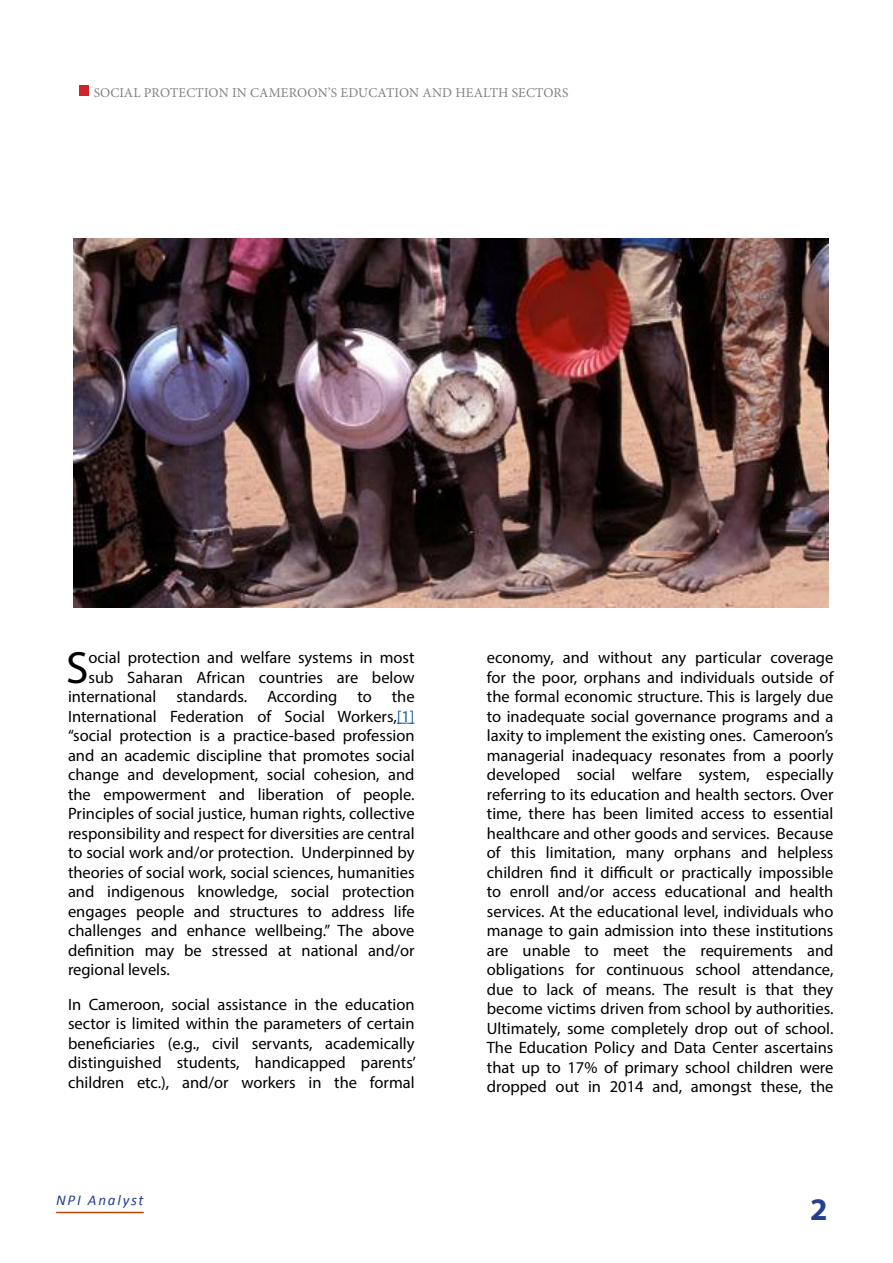
<style>
.page{position:relative;width:893px;height:1263px;background:#fff}
.page>*{position:absolute;margin:0;border:0;box-sizing:border-box;transform-origin:0 0}
.t1{font:45.45px "Myriad Pro";color:#000}
.t2{font:700 31.5px "Myriad Pro";color:#24408e}
.t3{font:16.5px/19.5px "Myriad Pro";color:#000;text-align:justify}
.t4{font:italic 15px "Calibri";letter-spacing:.12em;color:#24408e}
.t5{font:13.5px "Minion Pro";letter-spacing:.01em;color:#000}
.s1{color:#205d9e}
</style>
<div class="page">
<hr style="left:56px;top:1212px;width:88px;height:1px;background:#b94800">
<div style="left:79px;top:85px;width:10px;height:11px;background:#d12229"></div>
<svg style="left:397px;top:723px;width:18px;height:1px"></svg>
<img style="left:73px;top:238px;width:755px;height:369px">
<p class="t5" style="left:94px;top:84px;width:476px">SOCIAL PROTECTION IN CAMEROON’S EDUCATION AND HEALTH SECTORS</p>
<h1 class="t1" style="left:66px;top:639px;width:24px">S</h1>
<p class="t3" style="left:89px;top:647px;width:328px">ocial protection and welfare systems in most</p>
<p class="t3" style="left:89px;top:667px;width:328px">sub Saharan African countries are below</p>
<p class="t3" style="left:68px;top:686px;width:348px">international standards. According to the</p>
<p class="t3" style="left:68px;top:706px;width:348px">International Federation of Social Workers,<span class="s1">[1]</span></p>
<p class="t3" style="left:68px;top:725px;width:348px">“social protection is a practice-based profession</p>
<p class="t3" style="left:68px;top:745px;width:348px">and an academic discipline that promotes social</p>
<p class="t3" style="left:68px;top:764px;width:348px">change and development, social cohesion, and</p>
<p class="t3" style="left:68px;top:784px;width:348px">the empowerment and liberation of people.</p>
<p class="t3" style="left:68px;top:803px;width:348px">Principles of social justice, human rights, collective</p>
<p class="t3" style="left:68px;top:823px;width:348px">responsibility and respect for diversities are central</p>
<p class="t3" style="left:68px;top:842px;width:348px">to social work and/or protection. Underpinned by</p>
<p class="t3" style="left:68px;top:862px;width:348px">theories of social work, social sciences, humanities</p>
<p class="t3" style="left:68px;top:881px;width:348px">and indigenous knowledge, social protection</p>
<p class="t3" style="left:68px;top:901px;width:348px">engages people and structures to address life</p>
<p class="t3" style="left:68px;top:920px;width:348px">challenges and enhance wellbeing.” The above</p>
<p class="t3" style="left:68px;top:940px;width:348px">definition may be stressed at national and/or</p>
<p class="t3" style="left:68px;top:959px;width:103px">regional levels.</p>
<p class="t3" style="left:68px;top:994px;width:349px">In Cameroon, social assistance in the education sector is limited within the parameters of certain beneficiaries (e.g., civil servants, academically distinguished students, handicapped parents’ children etc.), and/or workers in the formal</p>
<p class="t4" style="left:56px;top:1189px;width:89px">NPI Analyst</p>
<p class="t3" style="left:487px;top:647px;width:348px">economy, and without any particular coverage for the poor, orphans and individuals outside of the formal economic structure. This is largely due to inadequate social governance programs and a laxity to implement the existing ones. Cameroon’s managerial inadequacy resonates from a poorly developed social welfare system, especially referring to its education and health sectors. Over time, there has been limited access to essential healthcare and other goods and services. Because of this limitation, many orphans and helpless children find it difficult or practically impossible to enroll and/or access educational and health services. At the educational level, individuals who manage to gain admission into these institutions are unable to meet the requirements and obligations for continuous school attendance, due to lack of means. The result is that they become victims driven from school by authorities.<br>Ultimately, some completely drop out of school.<br>The Education Policy and Data Center ascertains that up to 17% of primary school children were dropped out in 2014 and, amongst these, the</p>
<h2 class="t2" style="left:810px;top:1189px;width:19px">2</h2>
</div>
